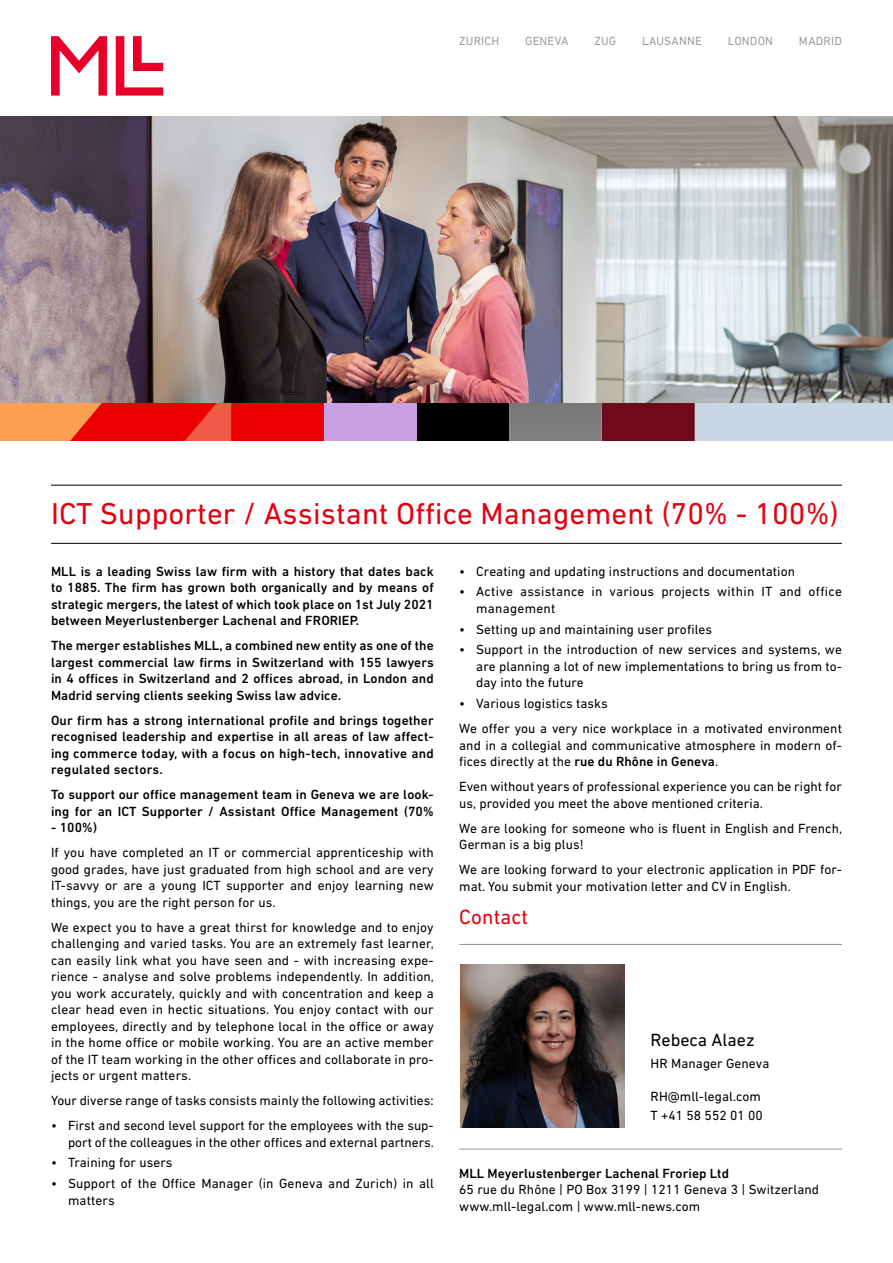
<style>
.page{position:relative;width:893px;height:1263px;background:#fff}
.page>*{position:absolute;margin:0;border:0;box-sizing:border-box;transform-origin:0 0}
.t1{font:30.75px "DIN Next LT Pro";letter-spacing:.005em;color:#e3000f}
.t2{font:21px "DIN Next LT Pro";letter-spacing:.005em;color:#e3000f}
.t3{font:18px "DIN Next LT Pro";color:#000}
.t4{font:13.5px/16.5px "DIN Next LT Pro";letter-spacing:.005em;color:#000}
.t5{font:500 13.5px/16.5px "DIN Next LT Pro";letter-spacing:.005em;color:#000;text-align:justify}
.t6{font:12px "DIN Next LT Pro";letter-spacing:.015em;color:#9c9d9d}
.s1{font-weight:500}
</style>
<div class="page">
<svg style="left:116px;top:36px;width:47px;height:60px"></svg>
<svg style="left:51px;top:36px;width:56px;height:60px"></svg>
<img style="left:0;top:117px;width:893px;height:286px">
<div style="left:324px;top:403px;width:92px;height:38px;background:#c8a0e1"></div>
<svg style="left:416px;top:403px;width:477px;height:38px;background:#81737d"></svg>
<svg style="left:0;top:403px;width:324px;height:38px;background:#ef331b"></svg>
<hr style="left:51px;top:485px;width:791px;height:1px;background:#000">
<hr style="left:51px;top:543px;width:791px;height:1px;background:#000">
<img style="left:460px;top:965px;width:164px;height:162px">
<hr style="left:459px;top:944px;width:383px;height:1px;background:#000">
<hr style="left:459px;top:1149px;width:383px;height:1px;background:#000">
<p class="t6" style="left:459px;top:34px;width:42px">ZURICH</p>
<p class="t6" style="left:525px;top:34px;width:45px">GENEVA</p>
<p class="t6" style="left:594px;top:34px;width:23px">ZUG</p>
<p class="t6" style="left:642px;top:34px;width:61px">LAUSANNE</p>
<p class="t6" style="left:728px;top:34px;width:47px">LONDON</p>
<p class="t6" style="left:799px;top:34px;width:44px">MADRID</p>
<h1 class="t1" style="left:51px;top:495px;width:789px">ICT Supporter / Assistant Office Management (70% - 100%)</h1>
<p class="t5" style="left:51px;top:563px;width:384px">MLL is a leading Swiss law firm with a history that dates back to 1885. The firm has grown both organically and by means of strategic mergers, the latest of which took place on 1st July 2021 between Meyerlustenberger Lachenal and FRORIEP.</p>
<p class="t5" style="left:51px;top:637px;width:384px">The merger establishes MLL, a combined new entity as one of the largest commercial law firms in Switzerland with 155 lawyers in 4 offices in Switzerland and 2 offices abroad, in London and Madrid serving clients seeking Swiss law advice.</p>
<p class="t5" style="left:51px;top:712px;width:384px">Our firm has a strong international profile and brings together recognised leadership and expertise in all areas of law affect&shy;ing commerce today, with a focus on high-tech, innovative and regulated sectors.</p>
<p class="t5" style="left:51px;top:786px;width:384px">To support our office management team in Geneva we are look&shy;ing for an ICT Supporter / Assistant Office Management (70%</p>
<p class="t5" style="left:51px;top:819px;width:47px">- 100%)</p>
<p class="t4" style="left:51px;top:844px;width:384px;text-align:justify">If you have completed an IT or commercial apprenticeship with good grades, have just graduated from high school and are very IT-savvy or are a young ICT supporter and enjoy learning new things, you are the right person for us.</p>
<p class="t4" style="left:51px;top:919px;width:384px;text-align:justify">We expect you to have a great thirst for knowledge and to enjoy challenging and varied tasks. You are an extremely fast learner, can easily link what you have seen and - with increasing expe&shy;rience - analyse and solve problems independently. In addition, you work accurately, quickly and with concentration and keep a clear head even in hectic situations. You enjoy contact with our employees, directly and by telephone local in the office or away in the home office or mobile working. You are an active member of the IT team working in the other offices and collaborate in pro&shy;jects or urgent matters.</p>
<p class="t4" style="left:51px;top:1092px;width:384px">Your diverse range of tasks consists mainly the following activities:</p>
<p class="t4" style="left:51px;top:1117px;width:384px;text-align:right">• First and second level support for the employees with the sup&shy;port of the colleagues in the other offices and external partners.</p>
<p class="t4" style="left:51px;top:1154px;width:123px">• Training for users</p>
<p class="t4" style="left:68px;top:1175px;width:367px;text-indent:-17px">• Support of the Office Manager (in Geneva and Zurich) in all matters</p>
<p class="t4" style="left:459px;top:563px;width:337px">• Creating and updating instructions and documentation</p>
<p class="t4" style="left:476px;top:583px;width:367px;text-indent:-17px">• Active assistance in various projects within IT and office management</p>
<p class="t4" style="left:459px;top:621px;width:254px">• Setting up and maintaining user profiles</p>
<p class="t4" style="left:476px;top:641px;width:367px;text-align:justify;text-indent:-17px">• Support in the introduction of new services and systems, we are planning a lot of new implementations to bring us from to&shy;day into the future</p>
<p class="t4" style="left:459px;top:691px;width:384px;line-height:25px">• Various logistics tasks<br>We offer you a very nice workplace in a motivated environment</p>
<p class="t4" style="left:459px;top:737px;width:384px">and in a collegial and communicative atmosphere in modern of&shy;fices directly at the <span class="s1">rue du Rhône in Geneva</span>.</p>
<p class="t4" style="left:459px;top:778px;width:384px">Even without years of professional experience you can be right for us, provided you meet the above mentioned criteria.</p>
<p class="t4" style="left:459px;top:820px;width:384px">We are looking for someone who is fluent in English and French,<br>German is a big plus!</p>
<p class="t4" style="left:459px;top:861px;width:384px">We are looking forward to your electronic application in PDF for&shy;mat. You submit your motivation letter and CV in English.</p>
<h2 class="t2" style="left:459px;top:905px;width:70px">Contact</h2>
<h3 class="t3" style="left:651px;top:1029px;width:106px">Rebeca Alaez</h3>
<p class="t4" style="left:651px;top:1055px;width:120px">HR Manager Geneva</p>
<p class="t4" style="left:651px;top:1086px;width:114px;line-height:19.5px">RH@mll-legal.com<br>T +41 58 552 01 00</p>
<p class="t5" style="left:459px;top:1165px;width:271px">MLL Meyerlustenberger Lachenal Froriep Ltd</p>
<p class="t4" style="left:459px;top:1181px;width:361px">65 rue du Rhône | PO Box 3199 | 1211 Geneva 3 | Switzerland www.mll-legal.com | www.mll-news.com</p>
</div>
